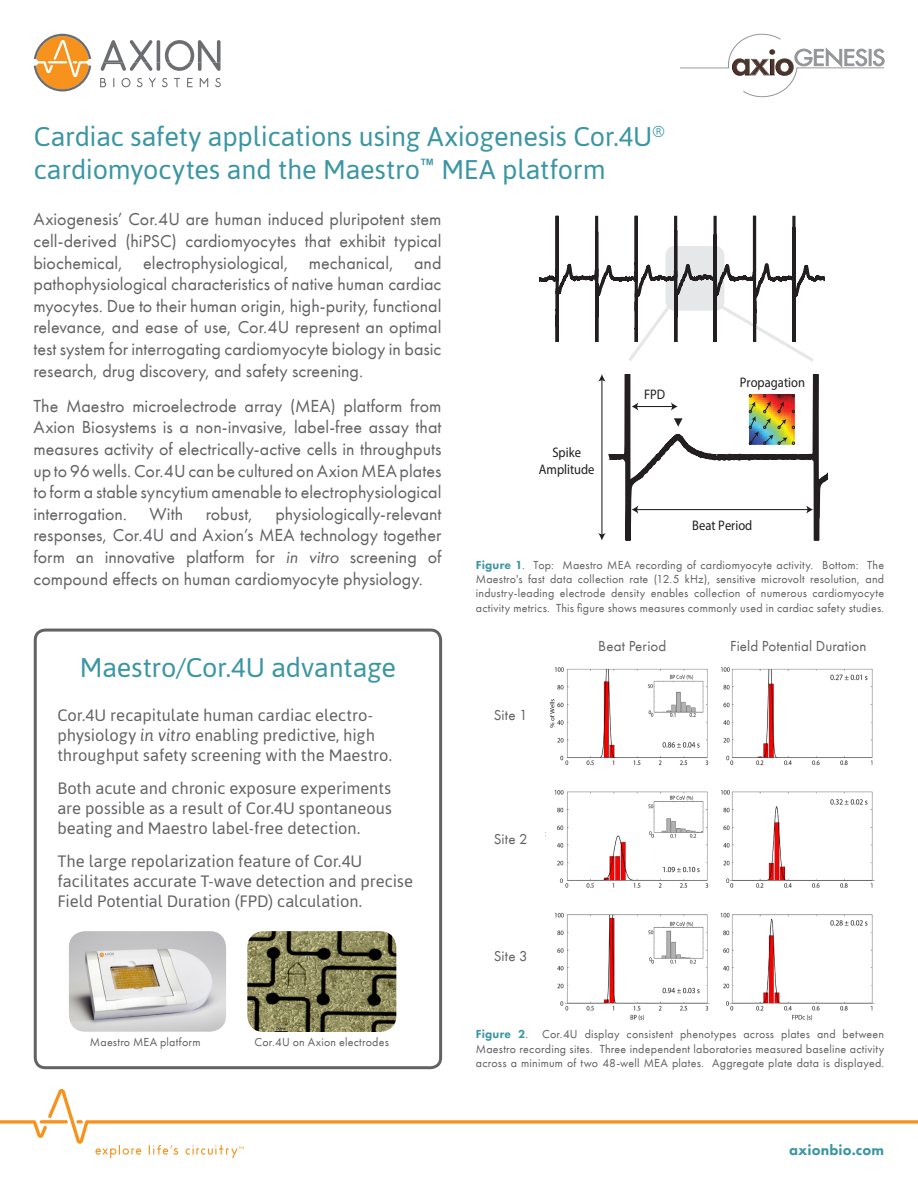
<style>
.page{position:relative;width:918px;height:1188px;background:#fff}
.page>*{position:absolute;margin:0;border:0;box-sizing:border-box;transform-origin:0 0}
.Body{font:27px/32.4px "Asap";letter-spacing:-.01em;color:#3b96a4}
.Subhead{font:27px "Asap";letter-spacing:-.01em;color:#3b96a4}
.Body-2{font:18px/21.6px "Futura PT";color:#636366;text-align:justify}
.Body-3{font:16.5px/19.8px "Asap";color:#636366}
.Body-4{font:15px "Futura PT";letter-spacing:.01em;color:#636366}
.t1{font:800 15px "Futura PT";letter-spacing:.01em;color:#3b96a4}
.t2{font:13.8px/16.6px "Myriad Pro";color:#201d1e;text-align:center;scale:.91 1}
.Body-5{font:12px/14.4px "Futura PT";letter-spacing:.02em;color:#636366;text-align:justify}
.t3{font:11.55px "Myriad Pro";color:#231f20;scale:.91 1}
.t4{font:10.5px "Myriad Pro";color:#231f20;scale:1.1 1}
.s1{font-style:italic}
.s2{font-weight:800;color:#3b96a4}
</style>
<div class="page">
<div style="left:34px;top:629px;width:408px;height:440px;border:3px solid #636366;border-radius:10px"></div>
<svg style="left:34px;top:34px;width:57px;height:58px"></svg>
<svg style="left:101px;top:40px;width:120px;height:31px"></svg>
<svg style="left:100px;top:78px;width:6px;height:9px"></svg>
<svg style="left:122px;top:78px;width:8px;height:9px"></svg>
<svg style="left:137px;top:78px;width:6px;height:9px"></svg>
<svg style="left:149px;top:78px;width:7px;height:9px"></svg>
<svg style="left:162px;top:78px;width:6px;height:9px"></svg>
<svg style="left:174px;top:78px;width:6px;height:9px"></svg>
<svg style="left:187px;top:78px;width:6px;height:9px"></svg>
<svg style="left:200px;top:78px;width:8px;height:9px"></svg>
<svg style="left:215px;top:78px;width:6px;height:9px"></svg>
<svg style="left:0;top:1120px;width:47px;height:18px"></svg>
<svg style="left:40px;top:1120px;width:28px;height:4px"></svg>
<svg style="left:48px;top:1089px;width:870px;height:55px"></svg>
<svg style="left:95px;top:1145px;width:46px;height:13px"></svg>
<svg style="left:149px;top:1145px;width:29px;height:10px"></svg>
<svg style="left:186px;top:1145px;width:58px;height:13px"></svg>
<img style="left:69px;top:931px;width:157px;height:101px">
<img style="left:247px;top:931px;width:149px;height:101px">
<img style="left:545px;top:667px;width:330px;height:354px">
<svg style="left:539px;top:216px;width:288px;height:325px"></svg>
<svg style="left:680px;top:34px;width:204px;height:63px"></svg>
<p class="Body" style="left:34px;top:120px;width:632px">Cardiac safety applications using Axiogenesis Cor.4U<sup>® </sup>cardiomyocytes and the Maestro<sup>™</sup> MEA platform</p>
<p class="Body-2" style="left:33px;top:209px;width:410px">Axiogenesis’ Cor.4U are human induced pluripotent stem cell-derived (hiPSC) cardiomyocytes that exhibit typical biochemical, electrophysiological, mechanical, and pathophysiological characteristics of native human cardiac myocytes. Due to their human origin, high-purity, functional relevance, and ease of use, Cor.4U represent an optimal test system for interrogating cardiomyocyte biology in basic research, drug discovery, and safety screening.</p>
<p class="Body-2" style="left:33px;top:395px;width:410px">The Maestro microelectrode array (MEA) platform from Axion Biosystems is a non-invasive, label-free assay that measures activity of electrically-active cells in throughputs up to 96 wells. Cor.4U can be cultured on Axion MEA plates to form a stable syncytium amenable to electrophysiological interrogation.</p>
<p class="Body-2" style="left:33px;top:503px;width:410px;text-indent:242px">physiologically-relevant responses, Cor.4U and Axion’s MEA technology together form an innovative platform for <span class="s1">in vitro</span> screening of compound effects on human cardiomyocyte physiology.</p>
<p class="Body-2" style="left:150px;top:503px;width:35px">With</p>
<p class="Body-2" style="left:206px;top:503px;width:49px">robust,</p>
<p class="Subhead" style="left:80px;top:650px;width:318px">Maestro/Cor.4U advantage</p>
<p class="t4" style="left:347px;top:736px;width:46px;rotate:-90deg">% of Wells</p>
<p class="Body-3" style="left:57px;top:705px;width:336px">Cor.4U recapitulate human cardiac electro&shy;physiology <span class="s1">in vitro</span> enabling predictive, high throughput safety screening with the Maestro.</p>
<p class="Body-3" style="left:57px;top:778px;width:336px;text-align:justify">Both acute and chronic exposure experiments are possible as a result of Cor.4U spontaneous beating and Maestro label-free detection.</p>
<p class="Body-3" style="left:57px;top:851px;width:357px">The large repolarization feature of Cor.4U facilitates accurate T-wave detection and precise<br>Field Potential Duration (FPD) calculation.</p>
<p class="Body-5" style="left:90px;top:1034px;width:112px">Maestro MEA platform</p>
<p class="Body-5" style="left:255px;top:1035px;width:136px">Cor.4U on Axion electrodes</p>
<p class="t2" style="left:539px;top:444px;width:63px">Spike<br>Amplitude</p>
<p class="t2" style="left:644px;top:386px;width:25px">FPD</p>
<p class="t2" style="left:740px;top:373px;width:73px">Propagation</p>
<p class="t2" style="left:692px;top:517px;width:68px">Beat Period</p>
<p class="Body-5" style="left:476px;top:557px;width:410px"><span class="s2">Figure 1</span>. Top: Maestro MEA recording of cardiomyocyte activity. Bottom: The Maestro's fast data collection rate (12.5 kHz), sensitive microvolt resolution, and industry-leading electrode density enables collection of numerous cardiomyocyte activity metrics. This figure shows measures commonly used in cardiac safety studies.</p>
<p class="t3" style="left:497px;top:703px;width:13px">50</p>
<p class="Body-4" style="left:494px;top:706px;width:35px">Site 1</p>
<p class="Body-4" style="left:494px;top:830px;width:35px">Site 2</p>
<p class="Body-4" style="left:494px;top:947px;width:35px">Site 3</p>
<p class="Body-4" style="left:598px;top:637px;width:70px">Beat Period</p>
<p class="Body-4" style="left:730px;top:637px;width:138px">Field Potential Duration</p>
<p class="t3" style="left:622px;top:644px;width:19px">100</p>
<p class="Body-5" style="left:476px;top:1027px;width:410px"><span class="s2">Figure 2</span>. Cor.4U display consistent phenotypes across plates and between Maestro recording sites. Three independent laboratories measured baseline activity across a minimum of two 48-well MEA plates. Aggregate plate data is displayed.</p>
<p class="t1" style="left:789px;top:1141px;width:97px">axionbio.com</p>
</div>
